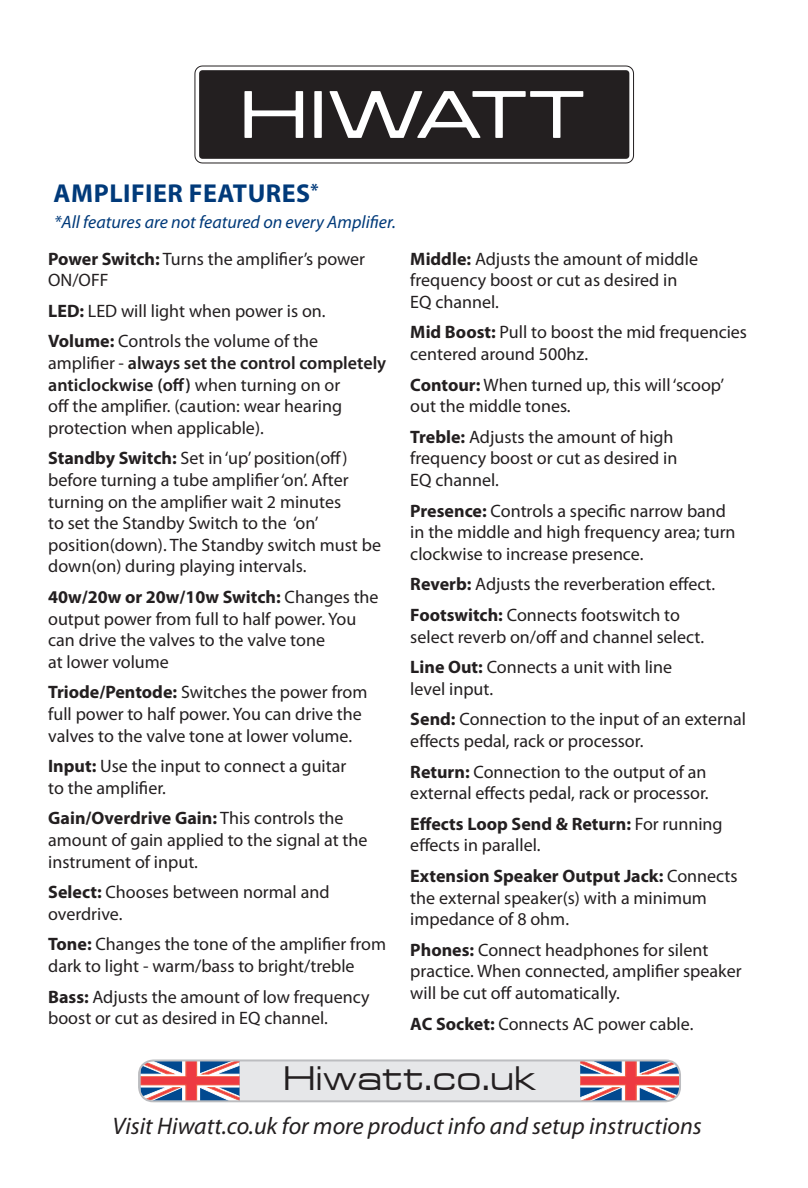
<style>
.page{position:relative;width:808px;height:1188px;background:#fff}
.page>*{position:absolute;margin:0;border:0;box-sizing:border-box;transform-origin:0 0}
.t1{font:40px "Metrostyle Extended";color:#231f20}
.new_10_pt_PRODUCT_BO{font:700 26px "Myriad Pro";letter-spacing:.02em;color:#013a7a}
.new_10_pt_PRODUCT_BO-2{font:italic 24px "Myriad Pro";color:#231f20}
.new_10_pt_PRODUCT_BO-3{font:18px/21.6px "Myriad Pro";color:#231f20}
.new_10_pt_PRODUCT_BO-4{font:italic 18px "Myriad Pro";color:#013a7a}
.s1{font-weight:700}
.s2{font-weight:600}
</style>
<div class="page">
<svg style="left:194px;top:65px;width:440px;height:99px"></svg>
<svg style="left:199px;top:70px;width:430px;height:89px;background:#403c3d"></svg>
<div style="left:139px;top:1060px;width:541px;height:41px;background:#e6e7e9;border-radius:14px"></div>
<svg style="left:580px;top:1062px;width:98px;height:39px;background:#b57b8d"></svg>
<svg style="left:141px;top:1062px;width:99px;height:39px;background:#b57b8d"></svg>
<div style="left:138px;top:1059px;width:543px;height:43px;border:2px solid #bcbdc0;border-radius:14px"></div>
<p class="new_10_pt_PRODUCT_BO" style="left:54px;top:179px;width:267px">AMPLIFIER FEATURES<sup>*</sup></p>
<p class="new_10_pt_PRODUCT_BO-4" style="left:54px;top:212px;width:343px">*All features are not featured on every Amplifier.</p>
<p class="new_10_pt_PRODUCT_BO-3" style="left:48px;top:248px;width:318px"><span class="s1">Power Switch:</span> Turns the amplifier’s power<br>ON/OFF</p>
<p class="new_10_pt_PRODUCT_BO-3" style="left:48px;top:300px;width:279px"><span class="s1">LED:</span> LED will light when power is on.</p>
<p class="new_10_pt_PRODUCT_BO-3" style="left:48px;top:331px;width:340px"><span class="s1">Volume:</span> Controls the volume of the amplifier - <span class="s2">always set the control completely anticlockwise (off)</span> when turning on or<br>off the amplifier. (caution: wear hearing protection when applicable).</p>
<p class="new_10_pt_PRODUCT_BO-3" style="left:48px;top:448px;width:334px"><span class="s1">Standby Switch:</span> Set in ‘up’ position(off) before turning a tube amplifier ‘on’. After turning on the amplifier wait 2 minutes<br>to set the Standby Switch to the ‘on’ position(down). The Standby switch must be down(on) during playing intervals.</p>
<p class="new_10_pt_PRODUCT_BO-3" style="left:48px;top:586px;width:332px"><span class="s1">40w/20w or 20w/10w Switch:</span> Changes the output power from full to half power. You can drive the valves to the valve tone<br>at lower volume</p>
<p class="new_10_pt_PRODUCT_BO-3" style="left:48px;top:682px;width:321px"><span class="s1">Triode/Pentode:</span> Switches the power from full power to half power. You can drive the valves to the valve tone at lower volume.</p>
<p class="new_10_pt_PRODUCT_BO-3" style="left:48px;top:756px;width:300px"><span class="s1">Input:</span> Use the input to connect a guitar to the amplifier.</p>
<p class="new_10_pt_PRODUCT_BO-3" style="left:48px;top:808px;width:321px"><span class="s1">Gain/Overdrive Gain:</span> This controls the amount of gain applied to the signal at the instrument of input.</p>
<p class="new_10_pt_PRODUCT_BO-3" style="left:48px;top:882px;width:283px"><span class="s1">Select:</span> Chooses between normal and overdrive.</p>
<p class="new_10_pt_PRODUCT_BO-3" style="left:48px;top:934px;width:339px"><span class="s1">Tone:</span> Changes the tone of the amplifier from dark to light - warm/bass to bright/treble</p>
<p class="new_10_pt_PRODUCT_BO-3" style="left:48px;top:986px;width:323px"><span class="s1">Bass:</span> Adjusts the amount of low frequency boost or cut as desired in EQ channel.</p>
<p class="new_10_pt_PRODUCT_BO-3" style="left:410px;top:248px;width:289px"><span class="s1">Middle:</span> Adjusts the amount of middle frequency boost or cut as desired in<br>EQ channel.</p>
<p class="new_10_pt_PRODUCT_BO-3" style="left:410px;top:322px;width:338px"><span class="s1">Mid Boost:</span> Pull to boost the mid frequencies centered around 500hz.</p>
<p class="new_10_pt_PRODUCT_BO-3" style="left:410px;top:374px;width:315px"><span class="s1">Contour:</span> When turned up, this will ‘scoop’ out the middle tones.</p>
<p class="new_10_pt_PRODUCT_BO-3" style="left:410px;top:426px;width:268px"><span class="s1">Treble:</span> Adjusts the amount of high frequency boost or cut as desired in<br>EQ channel.</p>
<p class="new_10_pt_PRODUCT_BO-3" style="left:410px;top:500px;width:327px"><span class="s1">Presence:</span> Controls a specific narrow band in the middle and high frequency area; turn clockwise to increase presence.</p>
<p class="new_10_pt_PRODUCT_BO-3" style="left:410px;top:574px;width:306px"><span class="s1">Reverb:</span> Adjusts the reverberation effect.</p>
<p class="new_10_pt_PRODUCT_BO-3" style="left:410px;top:604px;width:295px"><span class="s1">Footswitch:</span> Connects footswitch to select reverb on/off and channel select.</p>
<p class="new_10_pt_PRODUCT_BO-3" style="left:410px;top:657px;width:263px"><span class="s1">Line Out:</span> Connects a unit with line level input.</p>
<p class="new_10_pt_PRODUCT_BO-3" style="left:410px;top:709px;width:337px"><span class="s1">Send:</span> Connection to the input of an external effects pedal, rack or processor.</p>
<p class="new_10_pt_PRODUCT_BO-3" style="left:410px;top:761px;width:300px"><span class="s1">Return:</span> Connection to the output of an external effects pedal, rack or processor.</p>
<p class="new_10_pt_PRODUCT_BO-3" style="left:410px;top:813px;width:314px"><span class="s1">Effects Loop Send &amp; Return:</span> For running effects in parallel.</p>
<p class="new_10_pt_PRODUCT_BO-3" style="left:410px;top:865px;width:329px"><span class="s1">Extension Speaker Output Jack:</span> Connects the external speaker(s) with a minimum impedance of 8 ohm.</p>
<p class="new_10_pt_PRODUCT_BO-3" style="left:410px;top:939px;width:333px"><span class="s1">Phones:</span> Connect headphones for silent practice. When connected, amplifier speaker will be cut off automatically.</p>
<p class="new_10_pt_PRODUCT_BO-3" style="left:410px;top:1013px;width:285px"><span class="s1">AC Socket:</span> Connects AC power cable.</p>
<p class="t1" style="left:283px;top:1057px;width:255px">Hiwatt.co.uk</p>
<p class="new_10_pt_PRODUCT_BO-2" style="left:113px;top:1113px;width:591px">Visit Hiwatt.co.uk for more product info and setup instructions</p>
</div>
